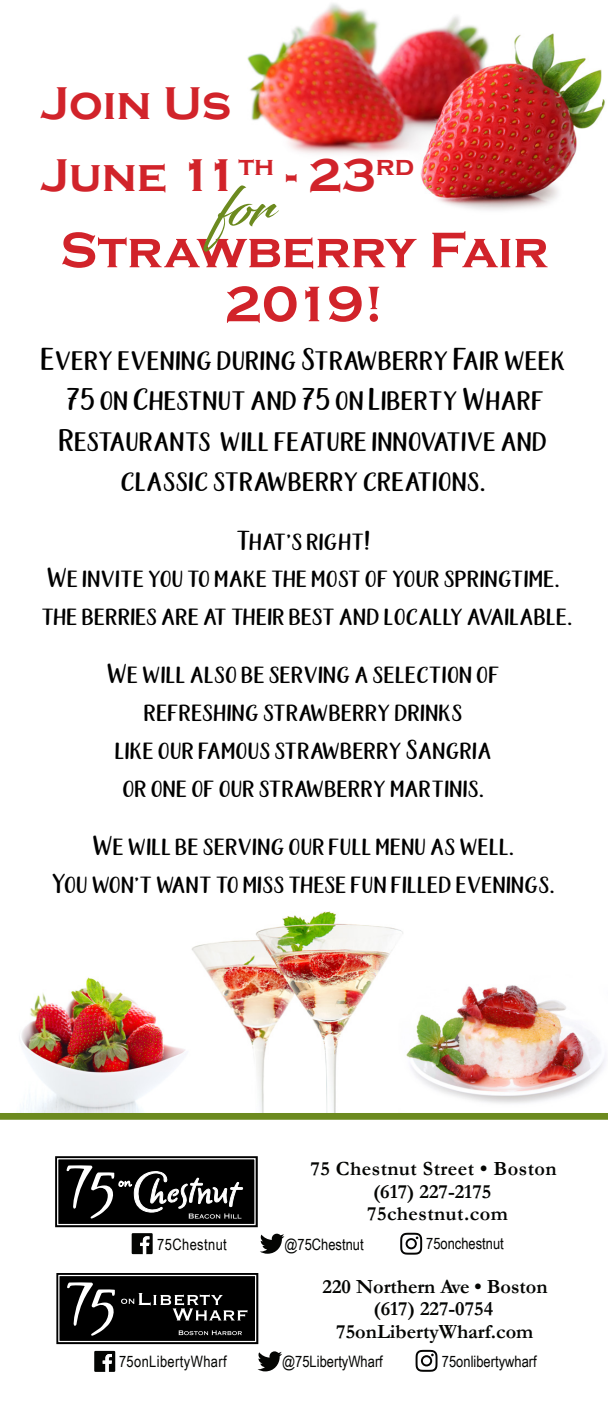
<style>
.page{position:relative;width:608px;height:1418px;background:#fff}
.page>*{position:absolute;margin:0;border:0;box-sizing:border-box;transform-origin:0 0}
.t1{font:54px "Blacksword";color:#6c8a1f}
.t2{font:700 51.75px/54px "Copperplate Gothic";color:#d1232a;text-align:center}
.t3{font:700 47.25px/72px "Copperplate Gothic";color:#d1232a}
.t4{font:36px/40.5px "Blishfully Sans";color:#000;text-align:center}
.t5{font:31.5px/37.8px "Blishfully Sans";color:#000;text-align:center}
.t6{font:700 20.25px/22.5px "Garamond";color:#040503;text-align:center}
.t7{font:700 20.25px/22.5px "Garamond";letter-spacing:.025em;color:#040503;text-align:center}
.t8{font:15.75px "Arial Narrow";color:#040503}
.t9{font:15.75px "Arial Narrow";letter-spacing:.025em;color:#040503}
</style>
<div class="page">
<img style="left:247px;top:3px;width:358px;height:208px">
<img style="left:191px;top:911px;width:212px;height:202px">
<img style="left:20px;top:973px;width:177px;height:140px">
<img style="left:398px;top:954px;width:207px;height:159px">
<div style="left:0;top:1113px;width:608px;height:6px;background:#6c8a1f"></div>
<div style="left:57px;top:1157px;width:199px;height:68px;background:#000"></div>
<div style="left:55px;top:1156px;width:203px;height:71px;border:3px solid #000"></div>
<div style="left:57px;top:1158px;width:198px;height:67px;border:1px solid #fff"></div>
<svg style="left:66px;top:1165px;width:177px;height:54px"></svg>
<div style="left:58px;top:1274px;width:199px;height:68px;background:#000"></div>
<div style="left:56px;top:1273px;width:202px;height:71px;border:3px solid #000"></div>
<div style="left:58px;top:1274px;width:198px;height:68px;border:1px solid #fff"></div>
<svg style="left:67px;top:1282px;width:48px;height:54px"></svg>
<svg style="left:121px;top:1293px;width:126px;height:27px"></svg>
<svg style="left:178px;top:1330px;width:64px;height:5px"></svg>
<svg style="left:400px;top:1232px;width:22px;height:22px"></svg>
<svg style="left:415px;top:1349px;width:22px;height:22px"></svg>
<svg style="left:260px;top:1233px;width:24px;height:20px"></svg>
<svg style="left:257px;top:1351px;width:25px;height:20px"></svg>
<svg style="left:132px;top:1233px;width:21px;height:21px"></svg>
<svg style="left:94px;top:1350px;width:21px;height:21px"></svg>
<p class="t3" style="left:40px;top:68px;width:375px">Join Us<br>June 11<sup>th</sup> - 23<sup>rd</sup></p>
<p class="t1" style="left:217px;top:175px;width:57px">fo r</p>
<p class="t2" style="left:60px;top:224px;width:490px">Strawberry Fair<br>2019!</p>
<p class="t4" style="left:42px;top:339px;width:526px">Every evening during Strawberry Fair week</p>
<p class="t4" style="left:60px;top:379px;width:490px">75 on Chestnut and 75 on Liberty Wharf<br>Restaurants will feature innovative and classic strawberry creations.</p>
<p class="t5" style="left:48px;top:521px;width:514px">That’s right!<br>We invite you to make the most of your springtime.</p>
<p class="t5" style="left:43px;top:597px;width:532px">the berries are at their best and locally available.</p>
<p class="t5" style="left:108px;top:655px;width:394px">We will also be serving a selection of refreshing strawberry drinks<br>like our famous strawberry Sangria or one of our strawberry martinis.</p>
<p class="t5" style="left:93px;top:826px;width:423px">We will be serving our full menu as well.</p>
<p class="t5" style="left:53px;top:864px;width:504px">You won’t want to miss these fun filled evenings.</p>
<p class="t7" style="left:310px;top:1157px;width:248px">75 Chestnut Street • Boston (617) 227-2175<br>75chestnut.com</p>
<p class="t9" style="left:157px;top:1232px;width:71px">75Chestnut</p>
<p class="t8" style="left:284px;top:1232px;width:81px">@75Chestnut</p>
<p class="t8" style="left:426px;top:1232px;width:79px">75onchestnut</p>
<p class="t6" style="left:322px;top:1275px;width:226px">220 Northern Ave • Boston (617) 227-0754<br>75onLibertyWharf.com</p>
<p class="t9" style="left:119px;top:1350px;width:109px">75onLibertyWharf</p>
<p class="t8" style="left:282px;top:1350px;width:102px">@75LibertyWharf</p>
<p class="t8" style="left:442px;top:1349px;width:96px">75onlibertywharf</p>
</div>
